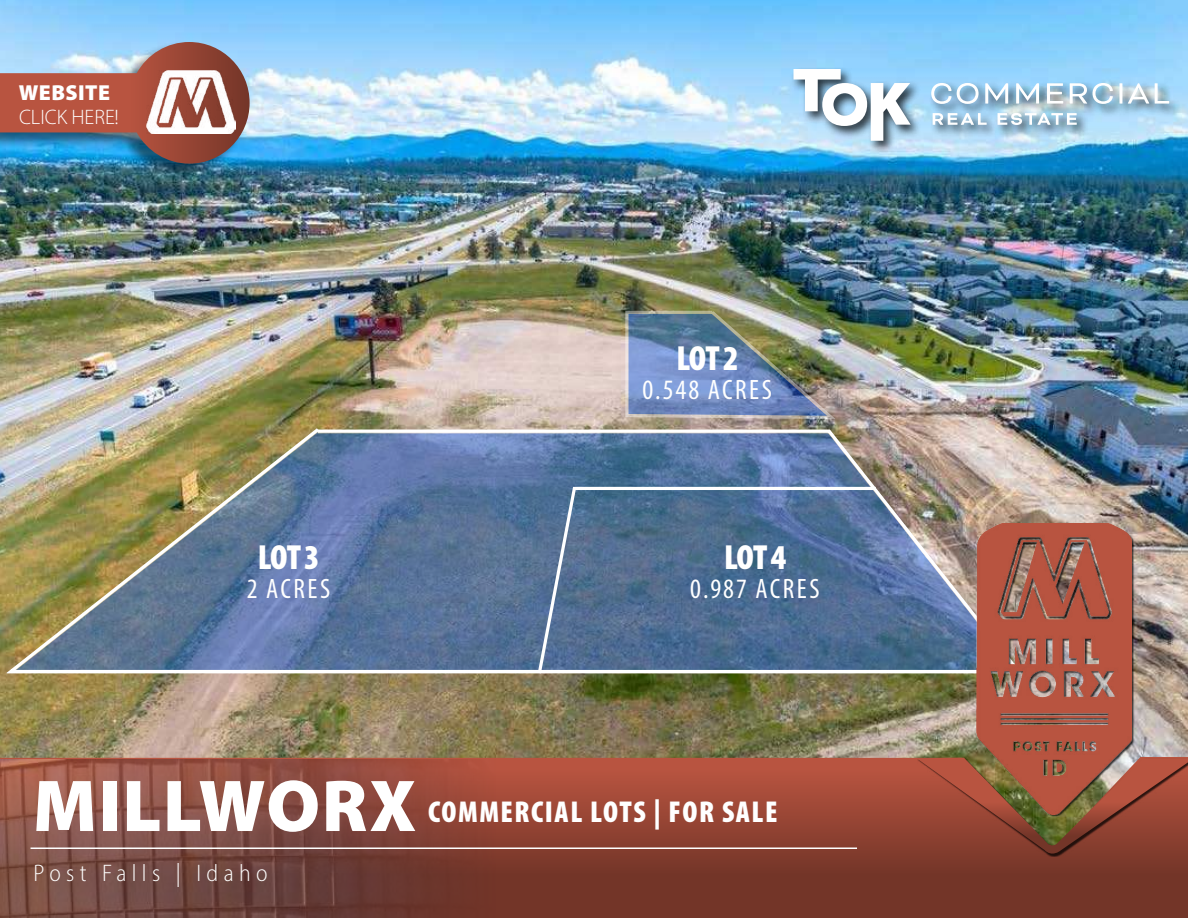
<style>
.page{position:relative;width:1188px;height:918px;background:#fff}
.page>*{position:absolute;margin:0;border:0;box-sizing:border-box;transform-origin:0 0}
.t1{font:900 73.95px "Myriad Pro";letter-spacing:.02em;color:#fff}
.t2{font:900 condensed 34.95px "Myriad Pro";letter-spacing:-.03em;color:#fff}
.t3{font:900 condensed 30.3px "Myriad Pro";letter-spacing:.05em;color:#fff}
.t4{font:condensed 28.2px "Myriad Pro";letter-spacing:.09em;color:#fff}
.t5{font:300 semi-condensed 24px "Myriad Pro";letter-spacing:.225em;color:#fff}
.t6{font:900 21.75px "Myriad Pro";letter-spacing:.02em;color:#fff}
.t7{font:300 21px "Myriad Pro";color:#fff}
</style>
<div class="page">
<img style="left:0;top:0;width:1188px;height:757px">
<img style="left:2px;top:425px;width:1023px;height:250px">
<svg style="left:0;top:757px;width:1188px;height:161px;background:#8a4030"></svg>
<img style="left:0;top:759px;width:499px;height:159px">
<img style="left:976px;top:524px;width:155px;height:234px">
<svg style="left:916px;top:758px;width:272px;height:100px;background:#944e38"></svg>
<div style="left:791px;top:67px;width:391px;height:87px;background:#000;opacity:.75"></div>
<svg style="left:931px;top:83px;width:20px;height:21px"></svg>
<svg style="left:957px;top:83px;width:22px;height:21px"></svg>
<svg style="left:985px;top:83px;width:23px;height:21px"></svg>
<svg style="left:1016px;top:83px;width:23px;height:21px"></svg>
<svg style="left:1047px;top:83px;width:16px;height:21px"></svg>
<svg style="left:1070px;top:83px;width:17px;height:21px"></svg>
<svg style="left:1093px;top:83px;width:20px;height:21px"></svg>
<hr style="left:1119px;top:83px;width:3px;height:21px;background:#fff">
<svg style="left:1128px;top:83px;width:21px;height:21px"></svg>
<svg style="left:1155px;top:83px;width:14px;height:21px"></svg>
<svg style="left:794px;top:69px;width:117px;height:72px"></svg>
<svg style="left:933px;top:113px;width:54px;height:12px"></svg>
<svg style="left:998px;top:113px;width:79px;height:12px"></svg>
<hr style="left:31px;top:848px;width:826px;height:1px;background:#fff">
<img style="left:624px;top:309px;width:213px;height:111px">
<div style="left:0;top:42px;width:248px;height:138px;background:#000;opacity:.5"></div>
<svg style="left:137px;top:42px;width:113px;height:122px;background:#866669"></svg>
<img style="left:147px;top:70px;width:88px;height:64px">
<p class="t6" style="left:19px;top:78px;width:93px">WEBSITE</p>
<p class="t7" style="left:19px;top:104px;width:101px">CLICK HERE!</p>
<p class="t2" style="left:258px;top:535px;width:64px">LOT 3</p>
<p class="t4" style="left:247px;top:572px;width:85px">2 ACRES</p>
<p class="t2" style="left:676px;top:336px;width:64px">LOT 2</p>
<p class="t4" style="left:642px;top:373px;width:131px">0.548 ACRES</p>
<p class="t2" style="left:724px;top:535px;width:64px">LOT 4</p>
<p class="t4" style="left:690px;top:572px;width:131px">0.987 ACRES</p>
<h1 class="t1" style="left:33px;top:757px;width:385px">MILLWORX</h1>
<p class="t5" style="left:34px;top:858px;width:236px">Post Falls | Idaho</p>
<p class="t3" style="left:428px;top:793px;width:351px">COMMERCIAL LOTS | FOR SALE</p>
</div>
